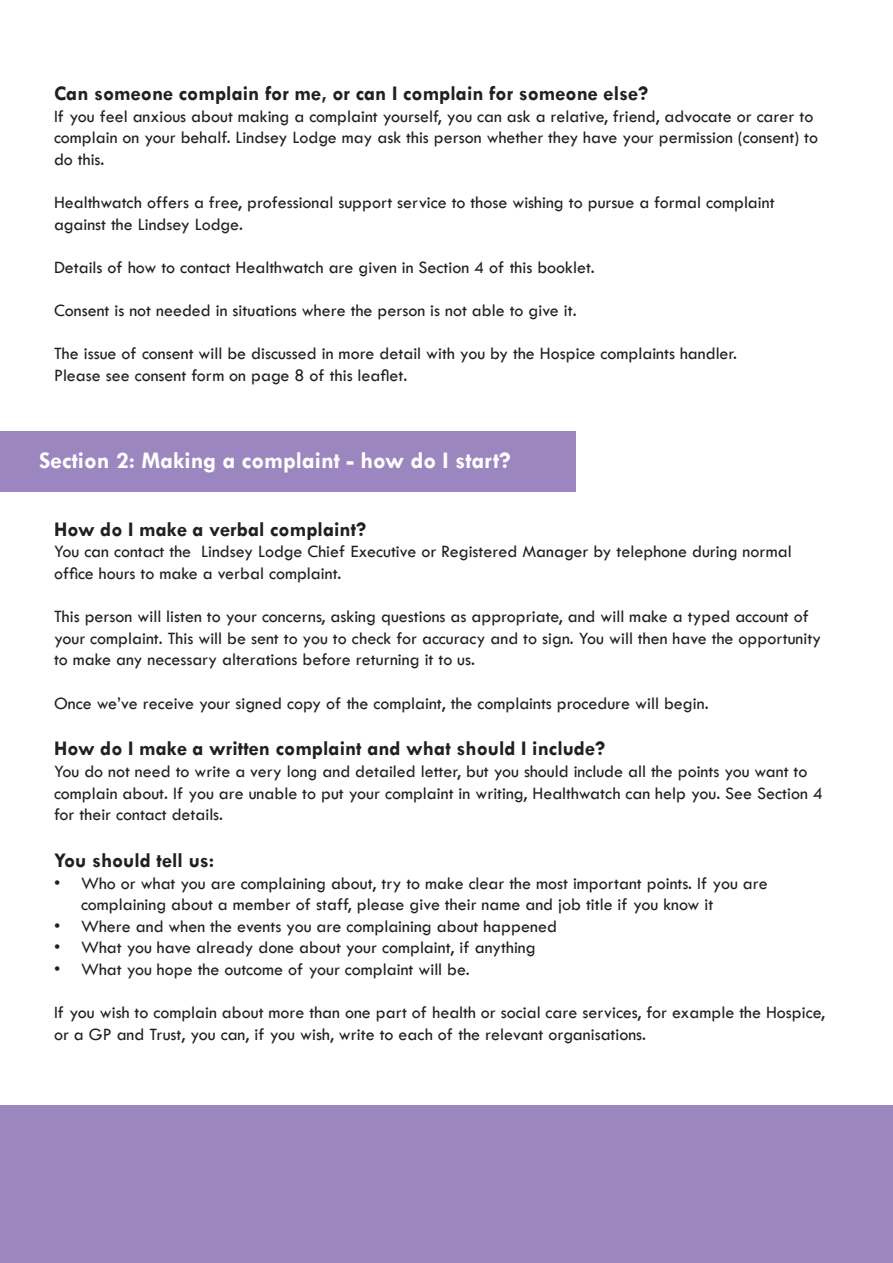
<style>
.page{position:relative;width:893px;height:1263px;background:#fff}
.page>*{position:absolute;margin:0;border:0;box-sizing:border-box;transform-origin:0 0}
.t1{font:700 24px "Tw Cen";color:#fff}
.t2{font:700 21px "Tw Cen";color:#231f20}
.t3{font:18px/21.6px "Tw Cen";color:#231f20}
</style>
<div class="page">
<div style="left:0;top:1106px;width:893px;height:157px;background:#9c86bf"></div>
<div style="left:0;top:432px;width:575px;height:60px;background:#9c86bf"></div>
<p class="t2" style="left:54px;top:81px;width:596px">Can someone complain for me, or can I complain for someone else?</p>
<p class="t3" style="left:54px;top:105px;width:766px">If you feel anxious about making a complaint yourself, you can ask a relative, friend, advocate or carer to complain on your behalf. Lindsey Lodge may ask this person whether they have your permission (consent) to do this.</p>
<p class="t3" style="left:54px;top:192px;width:722px">Healthwatch offers a free, professional support service to those wishing to pursue a formal complaint against the Lindsey Lodge.</p>
<p class="t3" style="left:54px;top:256px;width:542px">Details of how to contact Healthwatch are given in Section 4 of this booklet.</p>
<p class="t3" style="left:54px;top:300px;width:524px">Consent is not needed in situations where the person is not able to give it.</p>
<p class="t3" style="left:54px;top:343px;width:685px">The issue of consent will be discussed in more detail with you by the Hospice complaints handler.</p>
<p class="t3" style="left:54px;top:364px;width:355px">Please see consent form on page 8 of this leaflet.</p>
<p class="t1" style="left:39px;top:446px;width:473px">Section 2: Making a complaint - how do I start?</p>
<p class="t2" style="left:54px;top:516px;width:314px">How do I make a verbal complaint?</p>
<p class="t3" style="left:54px;top:541px;width:739px">You can contact the Lindsey Lodge Chief Executive or Registered Manager by telephone during normal office hours to make a verbal complaint.</p>
<p class="t3" style="left:54px;top:606px;width:769px">This person will listen to your concerns, asking questions as appropriate, and will make a typed account of your complaint. This will be sent to you to check for accuracy and to sign. You will then have the opportunity to make any necessary alterations before returning it to us.</p>
<p class="t3" style="left:54px;top:692px;width:656px">Once we’ve receive your signed copy of the complaint, the complaints procedure will begin.</p>
<p class="t2" style="left:54px;top:736px;width:553px">How do I make a written complaint and what should I include?</p>
<p class="t3" style="left:54px;top:760px;width:770px">You do not need to write a very long and detailed letter, but you should include all the points you want to complain about. If you are unable to put your complaint in writing, Healthwatch can help you. See Section 4 for their contact details.</p>
<p class="t2" style="left:54px;top:848px;width:162px">You should tell us:</p>
<p class="t3" style="left:81px;top:872px;width:688px;text-indent:-27px">• Who or what you are complaining about, try to make clear the most important points. If you are complaining about a member of staff, please give their name and job title if you know it</p>
<p class="t3" style="left:54px;top:915px;width:504px">• Where and when the events you are complaining about happened</p>
<p class="t3" style="left:54px;top:937px;width:483px">• What you have already done about your complaint, if anything</p>
<p class="t3" style="left:54px;top:958px;width:417px">• What you hope the outcome of your complaint will be.</p>
<p class="t3" style="left:54px;top:1002px;width:772px">If you wish to complain about more than one part of health or social care services, for example the Hospice, or a GP and Trust, you can, if you wish, write to each of the relevant organisations.</p>
</div>
